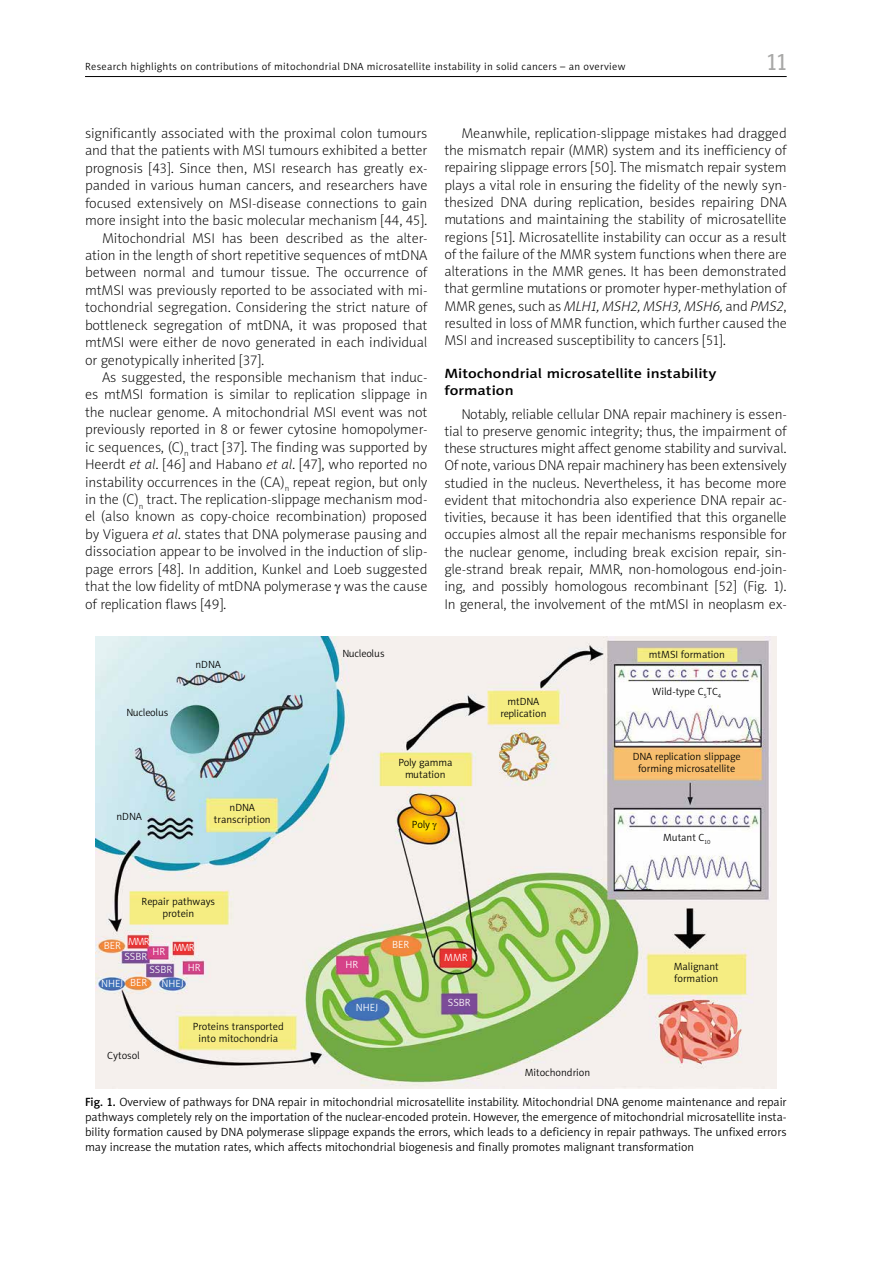
<style>
.page{position:relative;width:893px;height:1263px;background:#fff}
.page>*{position:absolute;margin:0;border:0;box-sizing:border-box;transform-origin:0 0}
.t1{font:24px "Naomi Sans EFN";color:#a8a8a7}
.t2{font:14.25px/17.2px "Naomi Sans EFN Thin";color:#000;text-align:justify}
.t3{font:13.5px/16.5px "Naomi Sans EFN Medium";color:#000;scale:1.2 1}
.t4{font:12px/15px "Naomi Sans EFN Light";color:#000;text-align:justify}
.t5{font:10.5px/12px "Naomi Sans EFN Light";color:#000;text-align:center}
.t6{font:10.5px "Naomi Sans EFN Light";letter-spacing:.03em;color:#000}
.t7{font:10.5px "Naomi Sans EFN Light";color:#fff}
.s1{font-style:italic}
.s2{font-family:"Naomi Sans EFN Medium"}
</style>
<div class="page">
<hr style="left:85px;top:76px;width:702px;height:1px;background:#000">
<img style="left:96px;top:636px;width:680px;height:453px">
<svg style="left:433px;top:823px;width:4px;height:8px"></svg>
<p class="t6" style="left:85px;top:61px;width:542px">Research highlights on contributions of mitochondrial DNA microsatellite instability in solid cancers – an overview</p>
<h1 class="t1" style="left:767px;top:48px;width:21px">11</h1>
<p class="t2" style="left:85px;top:125px;width:344px">significantly associated with the proximal colon tumours</p>
<p class="t2" style="left:85px;top:142px;width:344px">and that the patients with MSI tumours exhibited a better</p>
<p class="t2" style="left:85px;top:159px;width:344px">prognosis [43]. Since then, MSI research has greatly ex-</p>
<p class="t2" style="left:85px;top:177px;width:344px">panded in various human cancers, and researchers have</p>
<p class="t2" style="left:85px;top:194px;width:344px">focused extensively on MSI-disease connections to gain</p>
<p class="t2" style="left:85px;top:212px;width:344px">more insight into the basic molecular mechanism [44, 45].</p>
<p class="t2" style="left:102px;top:229px;width:327px">Mitochondrial MSI has been described as the alter-</p>
<p class="t2" style="left:85px;top:247px;width:344px">ation in the length of short repetitive sequences of mtDNA</p>
<p class="t2" style="left:85px;top:264px;width:344px">between normal and tumour tissue. The occurrence of</p>
<p class="t2" style="left:85px;top:281px;width:344px">mtMSI was previously reported to be associated with mi-</p>
<p class="t2" style="left:85px;top:299px;width:344px">tochondrial segregation. Considering the strict nature of</p>
<p class="t2" style="left:85px;top:316px;width:344px">bottleneck segregation of mtDNA, it was proposed that</p>
<p class="t2" style="left:85px;top:334px;width:344px">mtMSI were either de novo generated in each individual</p>
<p class="t2" style="left:85px;top:351px;width:181px">or genotypically inherited [37].</p>
<p class="t2" style="left:102px;top:369px;width:327px">As suggested, the responsible mechanism that induc-</p>
<p class="t2" style="left:85px;top:386px;width:344px">es mtMSI formation is similar to replication slippage in</p>
<p class="t2" style="left:85px;top:403px;width:344px">the nuclear genome. A mitochondrial MSI event was not</p>
<p class="t2" style="left:85px;top:421px;width:344px">previously reported in 8 or fewer cytosine homopolymer-</p>
<p class="t2" style="left:85px;top:438px;width:344px">ic sequences, (C)<sub>n</sub> tract [37]. The finding was supported by</p>
<p class="t2" style="left:85px;top:456px;width:344px">Heerdt <span class="s1">et al</span>. [46] and Habano <span class="s1">et al</span>. [47], who reported no</p>
<p class="t2" style="left:85px;top:473px;width:344px">instability occurrences in the (CA)<sub>n</sub> repeat region, but only</p>
<p class="t2" style="left:85px;top:491px;width:344px">in the (C)<sub>n</sub> tract. The replication-slippage mechanism mod-</p>
<p class="t2" style="left:85px;top:508px;width:344px">el (also known as copy-choice recombination) proposed</p>
<p class="t2" style="left:85px;top:526px;width:344px">by Viguera <span class="s1">et al</span>. states that DNA polymerase pausing and</p>
<p class="t2" style="left:85px;top:543px;width:344px">dissociation appear to be involved in the induction of slip-</p>
<p class="t2" style="left:85px;top:560px;width:344px">page errors [48]. In addition, Kunkel and Loeb suggested</p>
<p class="t2" style="left:85px;top:578px;width:344px">that the low fidelity of mtDNA polymerase was the cause</p>
<p class="t2" style="left:85px;top:595px;width:143px">of replication flaws [49].</p>
<p class="t5" style="left:126px;top:706px;width:44px">Nucleolus</p>
<p class="t5" style="left:196px;top:658px;width:27px">nDNA</p>
<p class="t5" style="left:342px;top:648px;width:44px">Nucleolus</p>
<p class="t2" style="left:444px;top:125px;width:344px;text-indent:17px">Meanwhile, replication-slippage mistakes had dragged the mismatch repair (MMR) system and its inefficiency of repairing slippage errors [50]. The mismatch repair system plays a vital role in ensuring the fidelity of the newly syn&shy;thesized DNA during replication, besides repairing DNA mutations and maintaining the stability of microsatellite regions [51]. Microsatellite instability can occur as a result of the failure of the MMR system functions when there are alterations in the MMR genes. It has been demonstrated that germline mutations or promoter hyper-methylation of MMR genes, such as <span class="s1">MLH1, MSH2, MSH3, MSH6,</span> and <span class="s1">PMS2</span>, resulted in loss of MMR function, which further caused the MSI and increased susceptibility to cancers [51].</p>
<p class="t3" style="left:444px;top:365px;width:228px">Mitochondrial microsatellite instability formation</p>
<p class="t2" style="left:444px;top:405px;width:344px;text-indent:17px">Notably, reliable cellular DNA repair machinery is essen&shy;tial to preserve genomic integrity; thus, the impairment of these structures might affect genome stability and survival.<br>Of note, various DNA repair machinery has been extensively studied in the nucleus. Nevertheless, it has become more evident that mitochondria also experience DNA repair ac&shy;tivities, because it has been identified that this organelle occupies almost all the repair mechanisms responsible for the nuclear genome, including break excision repair, sin&shy;gle-strand break repair, MMR, non-homologous end-join&shy;ing, and possibly homologous recombinant [52] (Fig. 1).<br>In general, the involvement of the mtMSI in neoplasm ex-</p>
<p class="t5" style="left:500px;top:695px;width:48px">mtDNA replication</p>
<p class="t5" style="left:649px;top:649px;width:77px">mtMSI formation</p>
<p class="t5" style="left:652px;top:685px;width:70px">Wild-type C<sub>5</sub>TC<sub>4</sub></p>
<p class="t5" style="left:116px;top:810px;width:27px">nDNA</p>
<p class="t5" style="left:214px;top:801px;width:58px">nDNA transcription</p>
<p class="t5" style="left:398px;top:757px;width:56px">Poly gamma mutation</p>
<p class="t5" style="left:412px;top:819px;width:19px">Poly</p>
<p class="t5" style="left:142px;top:896px;width:75px">Repair pathways protein</p>
<p class="t7" style="left:104px;top:937px;width:47px">BER MMR</p>
<p class="t7" style="left:173px;top:941px;width:23px">MMR</p>
<p class="t7" style="left:124px;top:951px;width:24px">SSBR</p>
<p class="t7" style="left:152px;top:946px;width:14px">HR</p>
<p class="t7" style="left:188px;top:961px;width:14px">HR</p>
<p class="t7" style="left:345px;top:959px;width:14px">HR</p>
<p class="t7" style="left:149px;top:963px;width:24px">SSBR</p>
<p class="t7" style="left:101px;top:977px;width:48px">NHEJ BER</p>
<p class="t7" style="left:161px;top:977px;width:24px">NHEJ</p>
<p class="t5" style="left:107px;top:1049px;width:34px">Cytosol</p>
<p class="t5" style="left:193px;top:1020px;width:92px">Proteins transported into mitochondria</p>
<p class="t7" style="left:356px;top:1002px;width:24px">NHEJ</p>
<p class="t7" style="left:392px;top:939px;width:19px">BER</p>
<p class="t7" style="left:444px;top:951px;width:25px">MMR</p>
<p class="t7" style="left:448px;top:997px;width:24px">SSBR</p>
<p class="t5" style="left:633px;top:750px;width:109px">DNA replication slippage forming microsatellite</p>
<p class="t5" style="left:663px;top:831px;width:49px">Mutant C<sub>10</sub></p>
<p class="t5" style="left:525px;top:1066px;width:67px">Mitochondrion</p>
<p class="t5" style="left:674px;top:960px;width:47px;text-align:left">Malignant formation</p>
<p class="t4" style="left:85px;top:1094px;width:703px"><span class="s2">Fig. 1.</span> Overview of pathways for DNA repair in mitochondrial microsatellite instability. Mitochondrial DNA genome maintenance and repair pathways completely rely on the importation of the nuclear-encoded protein. However, the emergence of mitochondrial microsatellite insta&shy;bility formation caused by DNA polymerase slippage expands the errors, which leads to a deficiency in repair pathways. The unfixed errors may increase the mutation rates, which affects mitochondrial biogenesis and finally promotes malignant transformation</p>
</div>
